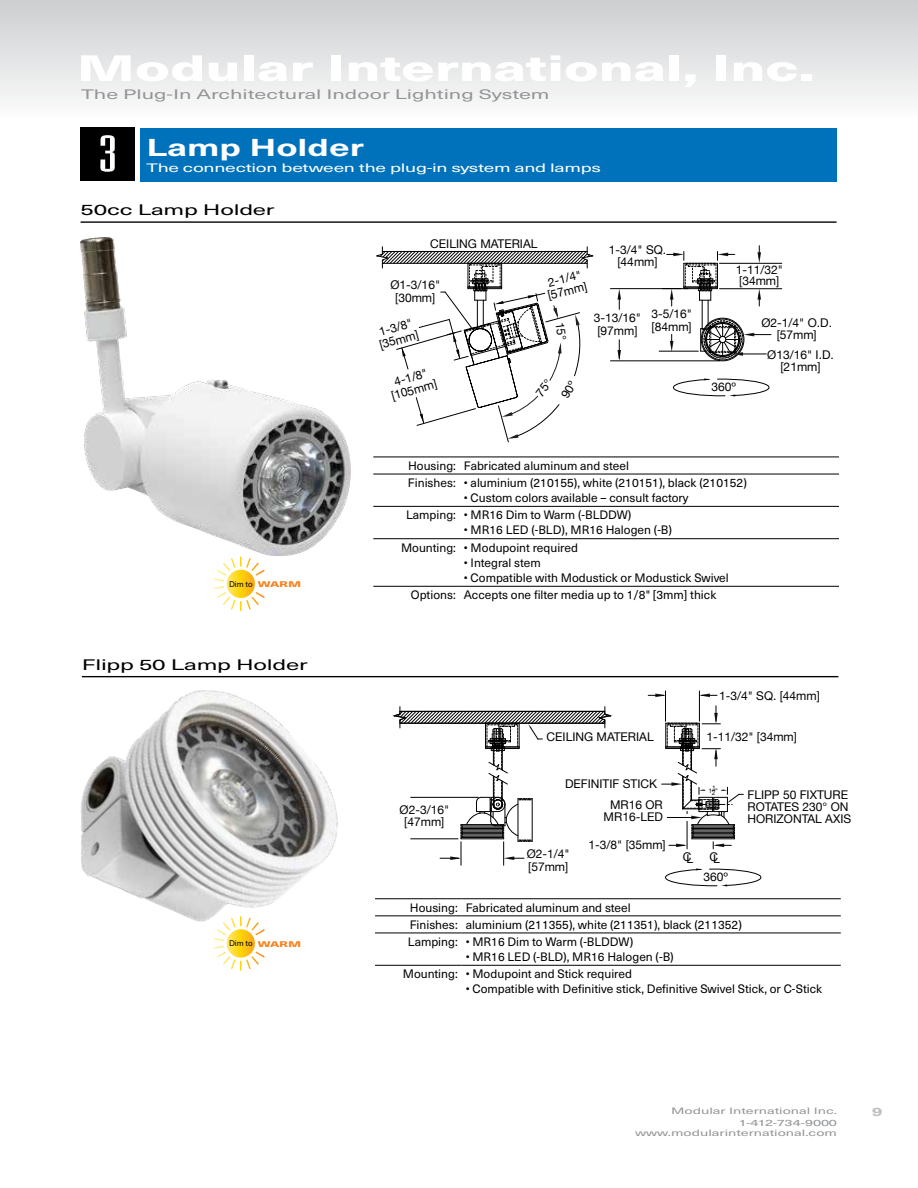
<style>
.page{position:relative;width:918px;height:1188px;background:#fff}
.page>*{position:absolute;margin:0;border:0;box-sizing:border-box;transform-origin:0 0}
.t1{font:54px "Mekanik";color:#fff;scale:1.4 1}
.t2{font:800 36px "Neue Haas Unica W1 G";color:#fff;scale:1.6 1}
.t3{font:700 24px "Neue Haas Unica W1 G";color:#fff;scale:1.5 1}
.t4{font:15px "Neue Haas Unica W1 G";letter-spacing:-.01em;color:#000;scale:1.6 1}
.t5{font:13.5px "Neue Haas Unica W1 G";color:#939598;scale:1.6 1}
.t6{font:12px/17.1px "Neue Haas Unica W1 G";color:#000}
.t7{font:12px/12.5px "Helvetica Neue";color:#000}
.t8{font:12px "Neue Haas Unica W1 G";letter-spacing:-.015em;color:#fff;scale:1.6 1}
.t9{font:700 12px "Neue Haas Unica W1 G";color:#bcbec0;scale:1.5 1}
.t10{font:9px/12px "Neue Haas Unica W1 G";color:#939598;text-align:right;scale:1.6 1}
.t11{font:8.1px "Neue Haas Unica W1 G";color:#000}
.t12{font:6.3px/6px "Arial";color:#231f20}
.s1{font-weight:800;color:#f58220}
</style>
<div class="page">
<div style="left:0;top:0;width:918px;height:127px;background:linear-gradient(to bottom,#cccecf,#fff)"></div>
<svg style="left:0;top:0;width:1px;height:127px"></svg>
<hr style="left:81px;top:221px;width:756px;height:2px;background:#000">
<div style="left:702px;top:319px;width:41px;height:41px;border:1px solid #000;border-radius:50%"></div>
<div style="left:701px;top:318px;width:43px;height:43px;border:1px solid #000;border-radius:50%"></div>
<div style="left:704px;top:321px;width:37px;height:37px;border:1px dashed #000;border-radius:50%"></div>
<hr style="left:610px;top:288px;width:78px;height:1px;background:#000">
<hr style="left:610px;top:361px;width:110px;height:1px;background:#000">
<hr style="left:659px;top:351px;width:39px;height:1px;background:#000">
<hr style="left:719px;top:263px;width:63px;height:1px;background:#000">
<hr style="left:719px;top:288px;width:63px;height:1px;background:#000">
<svg style="left:673px;top:378px;width:97px;height:19px"></svg>
<svg style="left:617px;top:340px;width:4px;height:21px"></svg>
<svg style="left:617px;top:289px;width:4px;height:20px"></svg>
<svg style="left:663px;top:246px;width:108px;height:110px"></svg>
<div style="left:140px;top:128px;width:697px;height:54px;background:#0072bc"></div>
<div style="left:81px;top:127px;width:54px;height:54px;background:#000"></div>
<hr style="left:373px;top:474px;width:87px;height:1px;background:#000">
<hr style="left:460px;top:474px;width:379px;height:1px;background:#000">
<hr style="left:373px;top:506px;width:87px;height:1px;background:#000">
<hr style="left:460px;top:506px;width:379px;height:1px;background:#000">
<hr style="left:373px;top:538px;width:87px;height:1px;background:#000">
<hr style="left:460px;top:538px;width:379px;height:1px;background:#000">
<hr style="left:373px;top:457px;width:87px;height:1px;background:#000">
<hr style="left:460px;top:457px;width:379px;height:1px;background:#000">
<hr style="left:373px;top:586px;width:87px;height:1px;background:#000">
<hr style="left:460px;top:586px;width:379px;height:1px;background:#000">
<hr style="left:375px;top:916px;width:87px;height:1px;background:#000">
<hr style="left:462px;top:916px;width:379px;height:1px;background:#000">
<hr style="left:375px;top:933px;width:87px;height:1px;background:#000">
<hr style="left:462px;top:933px;width:379px;height:1px;background:#000">
<hr style="left:375px;top:965px;width:87px;height:1px;background:#000">
<hr style="left:462px;top:965px;width:379px;height:1px;background:#000">
<hr style="left:375px;top:898px;width:87px;height:1px;background:#000">
<hr style="left:462px;top:898px;width:379px;height:1px;background:#000">
<hr style="left:82px;top:676px;width:756px;height:1px;background:#000">
<svg style="left:648px;top:694px;width:17px;height:3px"></svg>
<svg style="left:700px;top:694px;width:17px;height:3px"></svg>
<hr style="left:665px;top:691px;width:1px;height:30px;background:#000">
<hr style="left:699px;top:691px;width:1px;height:30px;background:#000">
<svg style="left:665px;top:868px;width:97px;height:19px"></svg>
<svg style="left:662px;top:706px;width:81px;height:143px"></svg>
<svg style="left:393px;top:707px;width:219px;height:158px"></svg>
<img style="left:81px;top:676px;width:285px;height:246px">
<img style="left:81px;top:238px;width:270px;height:317px">
<svg style="left:214px;top:557px;width:51px;height:54px"></svg>
<svg style="left:214px;top:916px;width:51px;height:55px"></svg>
<svg style="left:376px;top:247px;width:217px;height:195px"></svg>
<h2 class="t2" style="left:77px;top:40px;width:462px">Modular International, Inc.</h2>
<p class="t5" style="left:81px;top:84px;width:294px">The Plug-In Architectural Indoor Lighting System</p>
<h1 class="t1" style="left:98px;top:127px;width:15px">3</h1>
<h3 class="t3" style="left:147px;top:129px;width:146px">Lamp Holder</h3>
<p class="t8" style="left:147px;top:159px;width:286px">The connection between the plug-in system and lamps</p>
<p class="t4" style="left:81px;top:199px;width:123px">50cc Lamp Holder</p>
<p class="t11" style="left:229px;top:578px;width:74px">Dim to <span class="s1">WARM</span></p>
<p class="t4" style="left:82px;top:653px;width:143px">Flipp 50 Lamp Holder</p>
<p class="t11" style="left:229px;top:937px;width:74px">Dim to <span class="s1">WARM</span></p>
<p class="t7" style="left:430px;top:238px;width:109px">CEILING MATERIAL</p>
<p class="t7" style="left:390px;top:279px;width:51px;text-align:center">Ø1-3/16" [30mm]</p>
<p class="t7" style="left:375px;top:328px;width:42px;rotate:-16deg">1-3/8" [35mm]</p>
<p class="t7" style="left:387px;top:379px;width:48px;text-align:center;rotate:-16deg">4-1/8" [105mm]</p>
<p class="t7" style="left:544px;top:277px;width:42px;rotate:-13deg">2-1/4" [57mm]</p>
<p class="t7" style="left:609px;top:244px;width:59px;text-align:center">1-3/4" SQ. [44mm]</p>
<p class="t7" style="left:594px;top:312px;width:49px">3-13/16" [97mm]</p>
<p class="t7" style="left:651px;top:309px;width:42px">3-5/16" [84mm]</p>
<p class="t7" style="left:736px;top:265px;width:49px;line-height:10.9px">1-11/32" [34mm]</p>
<p class="t7" style="left:711px;top:382px;width:26px">360º</p>
<p class="t7" style="left:761px;top:317px;width:72px;text-align:center">Ø2-1/4" O.D. [57mm]</p>
<p class="t7" style="left:767px;top:349px;width:68px;text-align:center">Ø13/16" I.D. [21mm]</p>
<p class="t6" style="left:408px;top:456px;width:340px">Housing: Fabricated aluminum and steel<br>Finishes: • aluminium (210155), white (210151), black (210152)</p>
<p class="t6" style="left:406px;top:489px;width:284px;text-indent:58px">• Custom colors available – consult factory<br>Lamping: • MR16 Dim to Warm (-BLDDW)</p>
<p class="t6" style="left:401px;top:521px;width:272px;text-indent:63px">• MR16 LED (-BLD), MR16 Halogen (-B)<br>Mounting: • Modupoint required</p>
<p class="t6" style="left:464px;top:553px;width:78px">• Integral stem</p>
<p class="t6" style="left:411px;top:569px;width:319px;text-indent:53px">• Compatible with Modustick or Modustick Swivel<br>Options: Accepts one filter media up to 1/8" [3mm] thick</p>
<p class="t7" style="left:400px;top:804px;width:51px;text-align:center">Ø2-3/16" [47mm]</p>
<p class="t7" style="left:547px;top:731px;width:109px">CEILING MATERIAL</p>
<p class="t7" style="left:610px;top:774px;width:54px;line-height:20.9px;text-indent:-45px">DEFINITIF STICK<br>MR16 OR</p>
<p class="t7" style="left:604px;top:811px;width:61px">MR16-LED</p>
<p class="t7" style="left:589px;top:839px;width:79px">1-3/8" [35mm]</p>
<p class="t7" style="left:527px;top:848px;width:44px">Ø2-1/4" [57mm]</p>
<p class="t7" style="left:719px;top:690px;width:102px">1-3/4" SQ. [44mm]</p>
<p class="t7" style="left:706px;top:731px;width:92px">1-11/32" [34mm]</p>
<p class="t12" style="left:709px;top:787px;width:5px">1</p>
<p class="t12" style="left:712px;top:784px;width:5px">1<br>2</p>
<p class="t12" style="left:715px;top:787px;width:4px">"</p>
<p class="t7" style="left:683px;top:852px;width:12px">CL</p>
<p class="t7" style="left:703px;top:849px;width:26px;line-height:19.4px;text-align:center">CL<br>360º</p>
<p class="t7" style="left:748px;top:789px;width:105px;line-height:12px">FLIPP 50 FIXTURE<br>ROTATES 230° ON<br>HORIZONTAL AXIS</p>
<p class="t6" style="left:408px;top:898px;width:336px">Housing: Fabricated aluminum and steel<br>Finishes: aluminium (211355), white (211351), black (211352)<br>Lamping: • MR16 Dim to Warm (-BLDDW)</p>
<p class="t6" style="left:403px;top:948px;width:272px;text-indent:63px">• MR16 LED (-BLD), MR16 Halogen (-B)<br>Mounting: • Modupoint and Stick required</p>
<p class="t6" style="left:466px;top:980px;width:358px">• Compatible with Definitive stick, Definitive Swivel Stick, or C-Stick</p>
<p class="t10" style="left:671px;top:1104px;width:105px">Modular International Inc.<br>1-412-734-9000</p>
<p class="t10" style="left:635px;top:1127px;width:128px">www.modularinternational.com</p>
<p class="t9" style="left:872px;top:1103px;width:9px">9</p>
</div>
